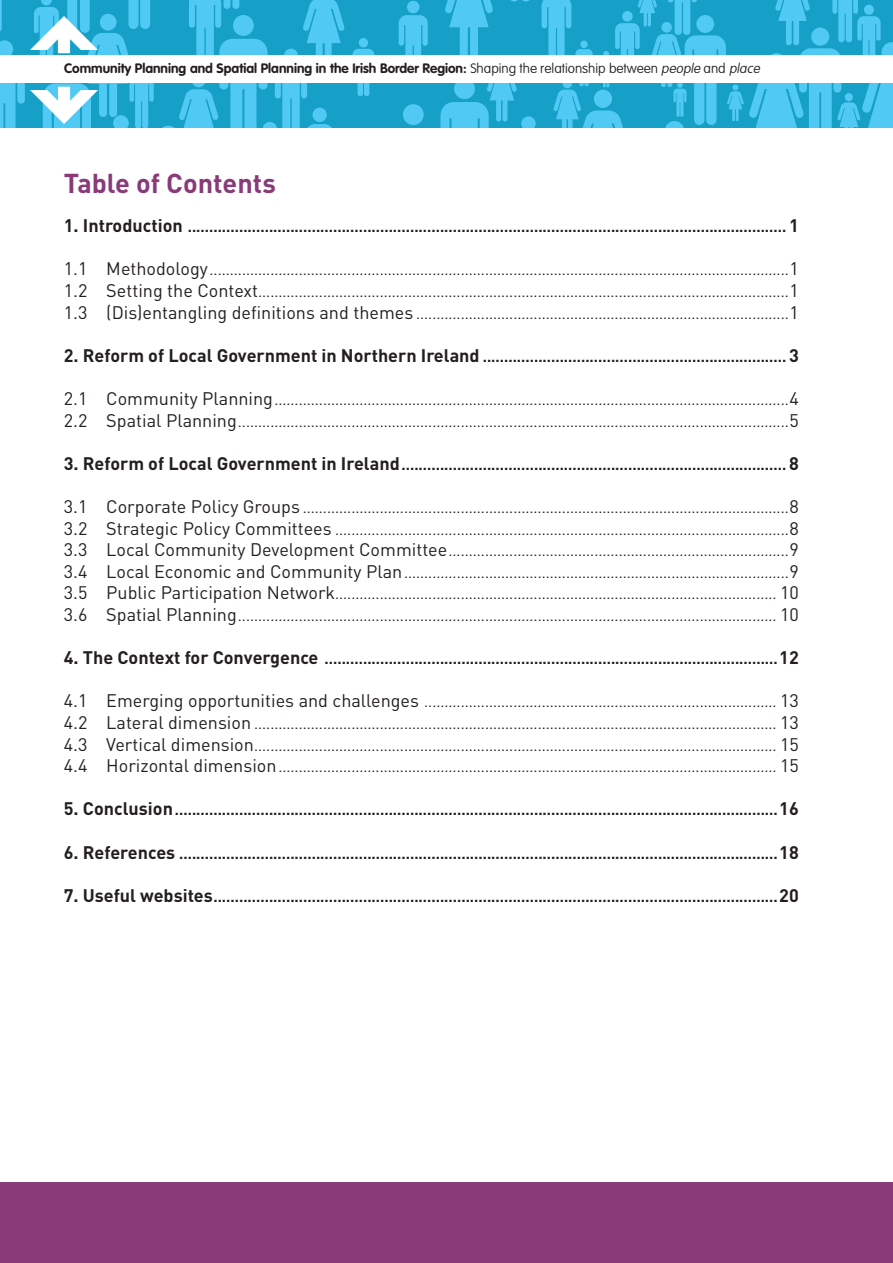
<style>
.page{position:relative;width:893px;height:1263px;background:#fff}
.page>*{position:absolute;margin:0;border:0;box-sizing:border-box;transform-origin:0 0}
.t1{font:700 27px "DIN";color:#883a79}
.t2{font:15px/21.6px "DIN";color:#231f20;text-align:justify}
.t3{font:700 15px "DIN";color:#231f20}
.t4{font:700 13.5px "VAG Rounded";color:#231f20}
.s1{font-weight:100}
.s2{font-weight:100;font-style:italic}
.s3{font-size:18px}
</style>
<div class="page">
<div style="left:0;top:1182px;width:893px;height:81px;background:#883a79"></div>
<div style="left:0;top:0;width:893px;height:128px;background:#16a0c7"></div>
<div style="left:403px;top:104px;width:21px;height:21px;background:#50caf5;border-radius:50%"></div>
<svg style="left:352px;top:49px;width:22px;height:47px"></svg>
<div style="left:359px;top:38px;width:9px;height:9px;background:#50caf5;border-radius:50%"></div>
<svg style="left:399px;top:15px;width:29px;height:40px"></svg>
<div style="left:407px;top:1px;width:12px;height:12px;background:#50caf5;border-radius:50%"></div>
<svg style="left:440px;top:0;width:453px;height:128px"></svg>
<div style="left:0;top:55px;width:893px;height:28px;background:#fff"></div>
<svg style="left:0;top:0;width:345px;height:128px"></svg>
<p class="t4" style="left:64px;top:61px;width:700px">Community Planning and Spatial Planning in the Irish Border Region: <span class="s1">Shaping the relationship between</span> <span class="s2">people</span> <span class="s1">and</span> <span class="s2">place</span></p>
<h1 class="t1" style="left:64px;top:165px;width:214px">Table of Contents</h1>
<p class="t3" style="left:64px;top:217px;width:737px"><span class="s3">1. Introduction</span> ............................................................................................................................................ <span class="s3">1</span></p>
<p class="t2" style="left:64px;top:259px;width:736px"><span class="s3">1.1 Methodology</span>...............................................................................................................................................<span class="s3">1<br>1.2 Setting the Context</span>...................................................................................................................................<span class="s3">1<br>1.3 (Dis)entangling definitions and themes</span> ............................................................................................<span class="s3">1</span></p>
<p class="t3" style="left:64px;top:346px;width:736px"><span class="s3">2. Reform of Local Government in Northern Ireland</span> ....................................................................... <span class="s3">3</span></p>
<p class="t2" style="left:64px;top:388px;width:736px"><span class="s3">2.1 Community Planning</span>...............................................................................................................................<span class="s3">4<br>2.2 Spatial Planning</span>........................................................................................................................................<span class="s3">5</span></p>
<p class="t3" style="left:64px;top:454px;width:736px"><span class="s3">3. Reform of Local Government in Ireland</span>.......................................................................................... <span class="s3">8</span></p>
<p class="t2" style="left:64px;top:496px;width:736px"><span class="s3">3.1 Corporate Policy Groups</span> ........................................................................................................................<span class="s3">8<br>3.2 Strategic Policy Committees</span> ................................................................................................................<span class="s3">8<br>3.3 Local Community Development Committee</span>....................................................................................<span class="s3">9<br>3.4 Local Economic and Community Plan</span>...............................................................................................<span class="s3">9<br>3.5 Public Participation Network</span>............................................................................................................. <span class="s3">10<br>3.6 Spatial Planning</span>..................................................................................................................................... <span class="s3">10</span></p>
<p class="t3" style="left:64px;top:649px;width:736px"><span class="s3">4. The Context for Convergence</span> ..........................................................................................................<span class="s3">12</span></p>
<p class="t2" style="left:64px;top:691px;width:736px"><span class="s3">4.1 Emerging opportunities and challenges</span> ....................................................................................... <span class="s3">13<br>4.2 Lateral dimension</span> ................................................................................................................................. <span class="s3">13<br>4.3 Vertical dimension</span>................................................................................................................................. <span class="s3">15<br>4.4 Horizontal dimension</span>........................................................................................................................... <span class="s3">15</span></p>
<p class="t3" style="left:64px;top:800px;width:736px"><span class="s3">5. Conclusion</span>.............................................................................................................................................<span class="s3">16</span></p>
<p class="t3" style="left:64px;top:843px;width:736px"><span class="s3">6. References</span> ............................................................................................................................................<span class="s3">18</span></p>
<p class="t3" style="left:64px;top:886px;width:736px"><span class="s3">7. Useful websites</span>....................................................................................................................................<span class="s3">20</span></p>
</div>
